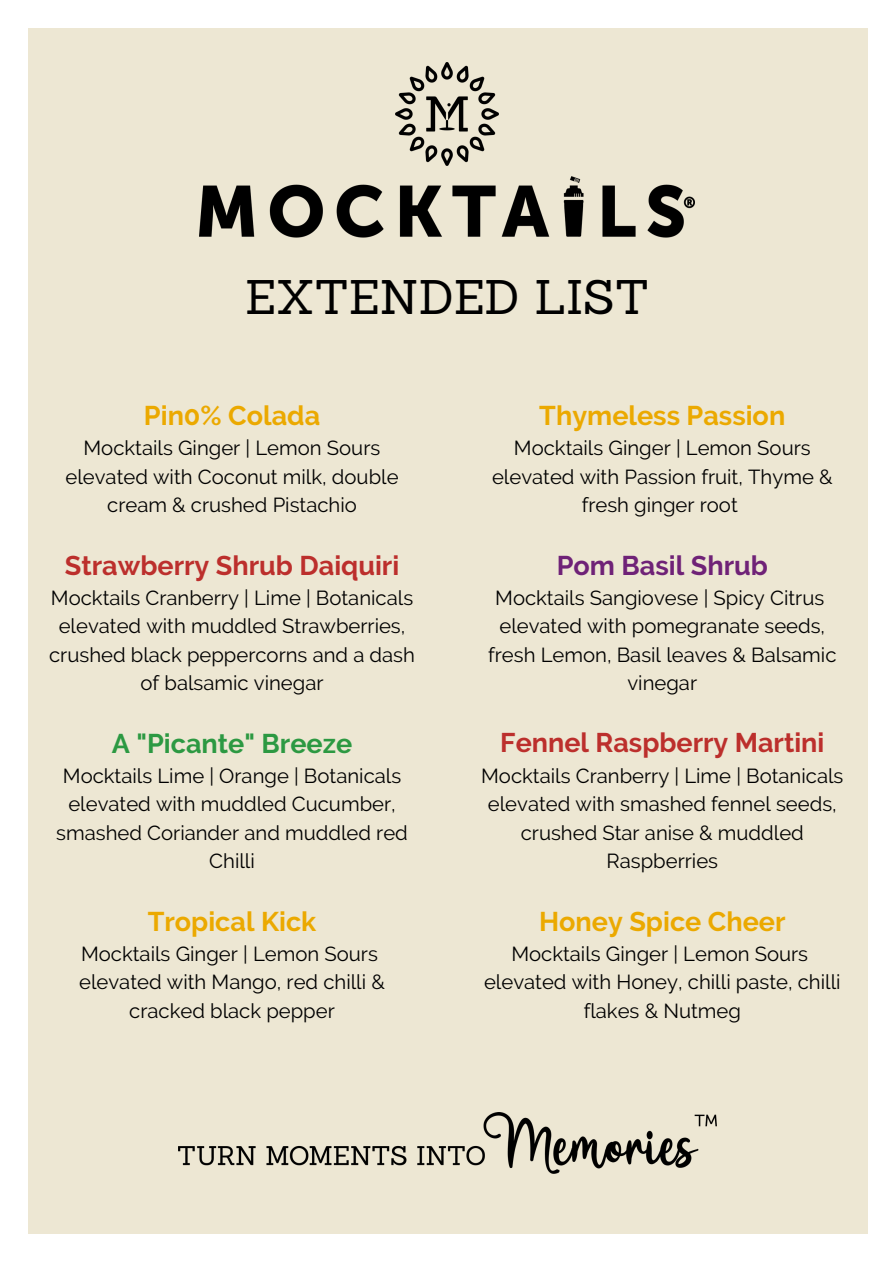
<style>
.page{position:relative;width:894px;height:1264px;background:#fff}
.page>*{position:absolute;margin:0;border:0;box-sizing:border-box;transform-origin:0 0}
.t1{font:47.25px "Sanchez";color:#000}
.t2{font:700 27px "Raleway";color:#eba900}
.t3{font:700 27px "Raleway";color:#bc2f2c}
.t4{font:700 27px "Raleway";color:#2c9942}
.t5{font:700 27px "Raleway";color:#6f2277}
.t6{font:700 26.85px "Raleway";color:#bc2f2c}
.t7{font:20.25px/28.2px "Raleway";color:#000;text-align:center}
</style>
<div class="page">
<div style="left:28px;top:28px;width:839px;height:1205px;background:#ede7d3"></div>
<img style="left:395px;top:63px;width:103px;height:102px">
<img style="left:200px;top:177px;width:494px;height:61px">
<img style="left:178px;top:1112px;width:537px;height:61px">
<p class="t1" style="left:245px;top:267px;width:405px">EXTENDED LIST</p>
<p class="t2" style="left:144px;top:399px;width:178px">Pin0% Colada</p>
<p class="t7" style="left:83px;top:434px;width:298px">Mocktails Ginger | Lemon Sours</p>
<p class="t7" style="left:65px;top:462px;width:334px">elevated with Coconut milk, double cream &amp; crushed Pistachio</p>
<p class="t3" style="left:65px;top:549px;width:336px">Strawberry Shrub Daiquiri</p>
<p class="t7" style="left:49px;top:584px;width:367px">Mocktails Cranberry | Lime | Botanicals elevated with muddled Strawberries, crushed black peppercorns and a dash of balsamic vinegar</p>
<p class="t4" style="left:112px;top:727px;width:242px">A "Picante" Breeze</p>
<p class="t7" style="left:56px;top:762px;width:353px">Mocktails Lime | Orange | Botanicals elevated with muddled Cucumber, smashed Coriander and muddled red<br>Chilli</p>
<p class="t2" style="left:148px;top:905px;width:170px">Tropical Kick</p>
<p class="t7" style="left:81px;top:940px;width:298px">Mocktails Ginger | Lemon Sours</p>
<p class="t7" style="left:79px;top:968px;width:307px">elevated with Mango, red chilli &amp; cracked black pepper</p>
<p class="t2" style="left:539px;top:399px;width:247px">Thymeless Passion</p>
<p class="t7" style="left:513px;top:434px;width:298px">Mocktails Ginger | Lemon Sours</p>
<p class="t7" style="left:492px;top:462px;width:342px">elevated with Passion fruit, Thyme &amp; fresh ginger root</p>
<p class="t5" style="left:556px;top:549px;width:213px">Pom Basil Shrub</p>
<p class="t7" style="left:495px;top:584px;width:330px">Mocktails Sangiovese | Spicy Citrus</p>
<p class="t7" style="left:488px;top:612px;width:350px">elevated with pomegranate seeds, fresh Lemon, Basil leaves &amp; Balsamic vinegar</p>
<p class="t6" style="left:500px;top:726px;width:325px">Fennel Raspberry Martini</p>
<p class="t7" style="left:481px;top:762px;width:363px">Mocktails Cranberry | Lime | Botanicals elevated with smashed fennel seeds, crushed Star anise &amp; muddled<br>Raspberries</p>
<p class="t2" style="left:539px;top:905px;width:248px">Honey Spice Cheer</p>
<p class="t7" style="left:511px;top:940px;width:298px">Mocktails Ginger | Lemon Sours</p>
<p class="t7" style="left:484px;top:968px;width:358px">elevated with Honey, chilli paste, chilli flakes &amp; Nutmeg</p>
</div>
